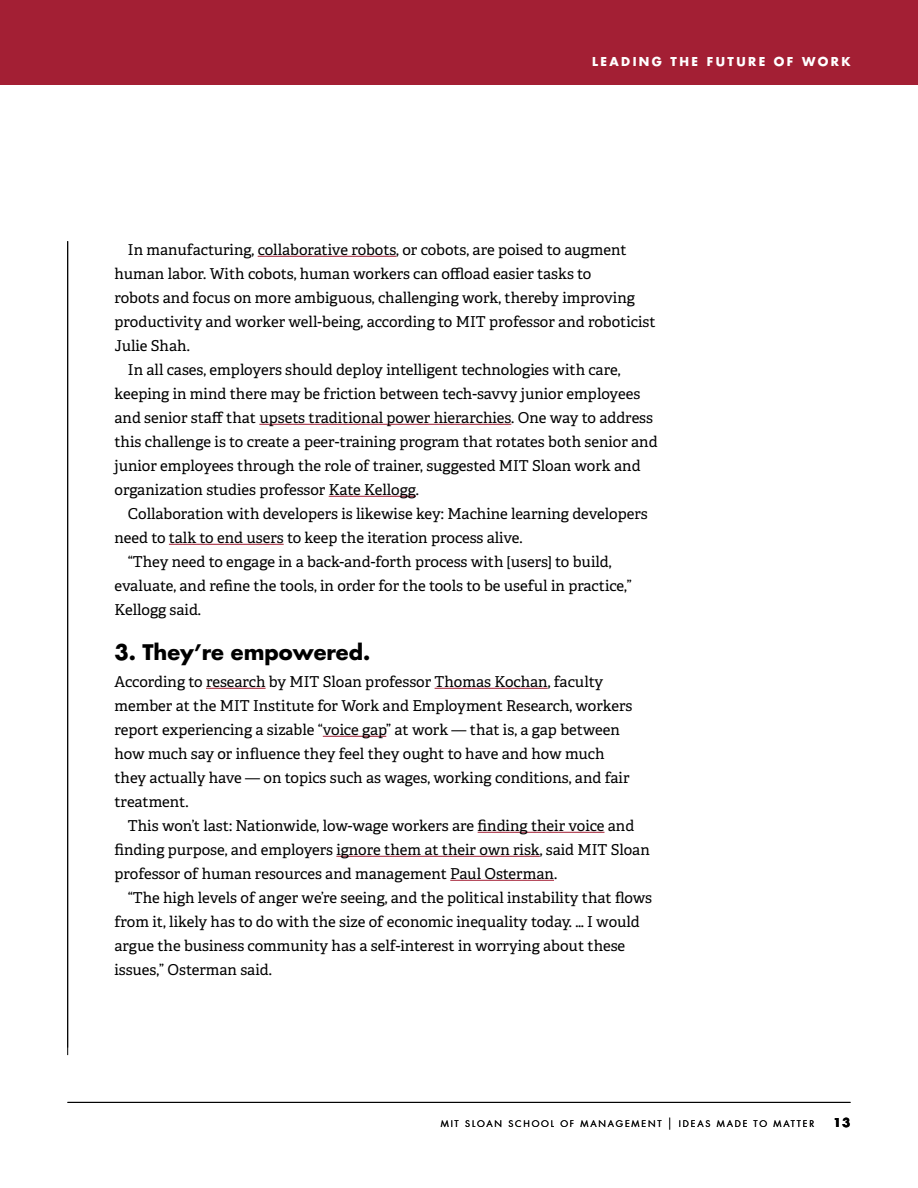
<style>
.page{position:relative;width:918px;height:1188px;background:#fff}
.page>*{position:absolute;margin:0;border:0;box-sizing:border-box;transform-origin:0 0}
.t1{font:700 21px "Futura LT Pro";color:#000}
.t2{font:15px/24px "Adelle PE";color:#000}
.t3{font:700 12px "Futura LT Pro";letter-spacing:.2em;color:#fff}
.t4{font:700 12px "Futura LT Pro";color:#000}
.t5{font:9px "Futura LT Pro";letter-spacing:.2em;color:#000}
.s1{font-weight:300;font-stretch:condensed;font-size:12px}
</style>
<div class="page">
<hr style="left:68px;top:1102px;width:782px;height:1px;background:#000">
<hr style="left:67px;top:241px;width:1px;height:814px;background:#000">
<div style="left:0;top:0;width:918px;height:85px;background:#a31f34"></div>
<hr style="left:258px;top:256px;width:138px;height:1px;background:#a31f34">
<hr style="left:259px;top:424px;width:252px;height:1px;background:#a31f34">
<hr style="left:329px;top:496px;width:87px;height:1px;background:#a31f34">
<hr style="left:169px;top:544px;width:115px;height:1px;background:#a31f34">
<hr style="left:206px;top:688px;width:60px;height:1px;background:#a31f34">
<hr style="left:435px;top:688px;width:113px;height:1px;background:#a31f34">
<hr style="left:323px;top:736px;width:63px;height:1px;background:#a31f34">
<hr style="left:478px;top:832px;width:126px;height:1px;background:#a31f34">
<hr style="left:336px;top:856px;width:204px;height:1px;background:#a31f34">
<hr style="left:450px;top:880px;width:104px;height:1px;background:#a31f34">
<p class="t3" style="left:592px;top:52px;width:260px">LEADING THE FUTURE OF WORK</p>
<p class="t3" style="left:515px;top:52px;width:336px">STRATEGIES FOR SUSTAINABLE BUSINESS</p>
<p class="t2" style="left:128px;top:237px;width:500px">In manufacturing, collaborative robots, or cobots, are poised to augment</p>
<p class="t2" style="left:114px;top:261px;width:478px">human labor. With cobots, human workers can offload easier tasks to</p>
<p class="t2" style="left:114px;top:285px;width:522px">robots and focus on more ambiguous, challenging work, thereby improving</p>
<p class="t2" style="left:114px;top:309px;width:543px">productivity and worker well-being, according to MIT professor and roboticist</p>
<p class="t2" style="left:114px;top:333px;width:77px">Julie Shah.</p>
<p class="t2" style="left:128px;top:357px;width:494px">In all cases, employers should deploy intelligent technologies with care,</p>
<p class="t2" style="left:114px;top:381px;width:527px">keeping in mind there may be friction between tech-savvy junior employees</p>
<p class="t2" style="left:114px;top:405px;width:540px">and senior staff that upsets traditional power hierarchies. One way to address</p>
<p class="t2" style="left:114px;top:429px;width:545px">this challenge is to create a peer-training program that rotates both senior and</p>
<p class="t2" style="left:114px;top:453px;width:528px">junior employees through the role of trainer, suggested MIT Sloan work and</p>
<p class="t2" style="left:114px;top:477px;width:306px">organization studies professor Kate Kellogg.</p>
<p class="t2" style="left:128px;top:501px;width:521px">Collaboration with developers is likewise key: Machine learning developers</p>
<p class="t2" style="left:114px;top:525px;width:410px">need to talk to end users to keep the iteration process alive.</p>
<p class="t2" style="left:128px;top:549px;width:485px">“They need to engage in a back-and-forth process with [users] to build,</p>
<p class="t2" style="left:114px;top:573px;width:519px">evaluate, and refine the tools, in order for the tools to be useful in practice,”</p>
<p class="t2" style="left:114px;top:597px;width:88px">Kellogg said.</p>
<h1 class="t1" style="left:114px;top:636px;width:257px">3. They’re empowered.</h1>
<p class="t2" style="left:114px;top:669px;width:519px">According to research by MIT Sloan professor Thomas Kochan, faculty member at the MIT Institute for Work and Employment Research, workers report experiencing a sizable “voice gap” at work — that is, a gap between how much say or influence they feel they ought to have and how much they actually have — on topics such as wages, working conditions, and fair treatment.</p>
<p class="t2" style="left:114px;top:813px;width:537px;text-indent:14px">This won’t last: Nationwide, low-wage workers are finding their voice and finding purpose, and employers ignore them at their own risk, said MIT Sloan professor of human resources and management Paul Osterman.</p>
<p class="t2" style="left:114px;top:885px;width:539px;text-indent:14px">“The high levels of anger we’re seeing, and the political instability that flows from it, likely has to do with the size of economic inequality today. … I would argue the business community has a self-interest in worrying about these issues,” Osterman said.</p>
<p class="t5" style="left:441px;top:1117px;width:375px">MIT SLOAN SCHOOL OF MANAGEMENT <span class="s1">|</span> IDEAS MADE TO MATTER</p>
<p class="t4" style="left:833px;top:1113px;width:19px">13</p>
</div>
